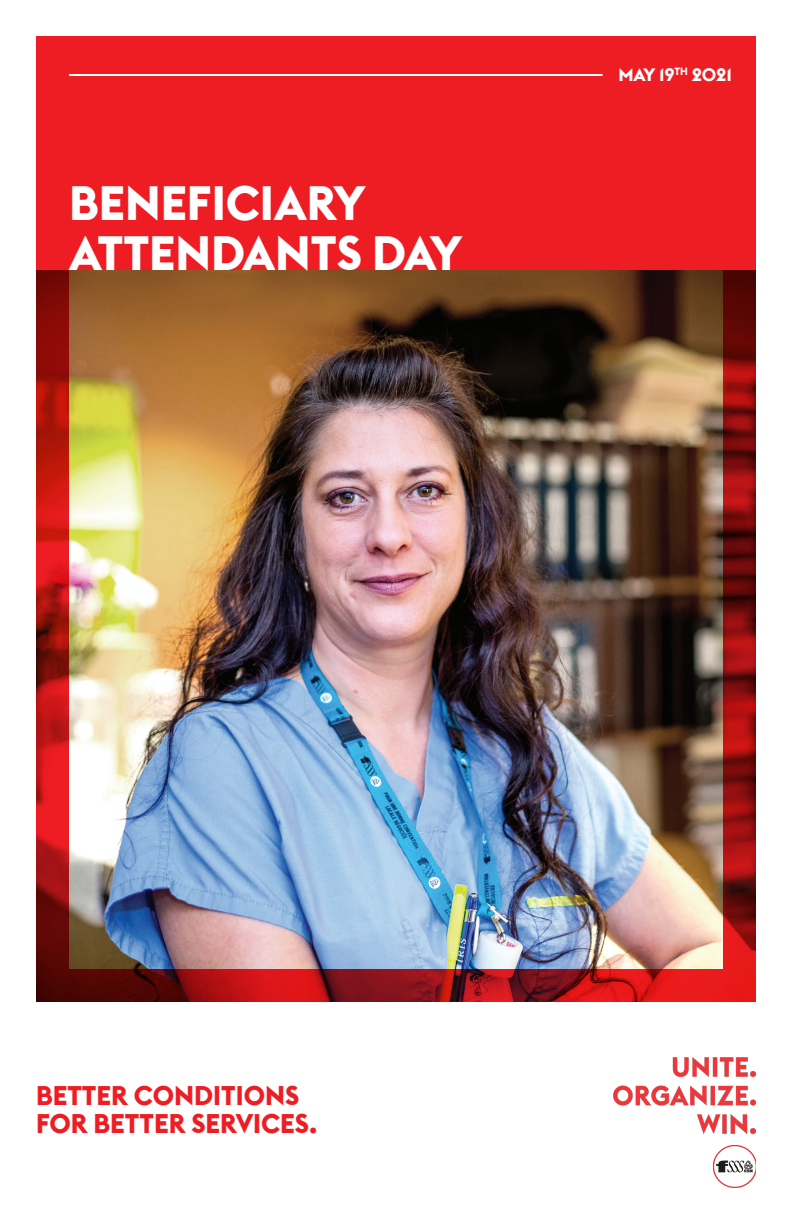
<style>
.page{position:relative;width:792px;height:1224px;background:#fff}
.page>*{position:absolute;margin:0;border:0;box-sizing:border-box;transform-origin:0 0}
.t1{font:700 48px/50px "Euclid BP";color:#fff}
.t2{font:700 26.9px/28.4px "Euclid BP";color:#ee1d23}
.t3{font:700 18px "Euclid BP";letter-spacing:-.01em;color:#fff}
</style>
<div class="page">
<img style="left:69px;top:270px;width:654px;height:699px">
<div style="left:36px;top:36px;width:720px;height:234px;background:#ee1d23"></div>
<svg style="left:36px;top:270px;width:33px;height:732px;background:#a6120f"></svg>
<svg style="left:69px;top:969px;width:654px;height:33px;background:#9b1115"></svg>
<svg style="left:723px;top:270px;width:33px;height:732px;background:#8a0e0d"></svg>
<img style="left:713px;top:1145px;width:43px;height:43px">
<img style="left:613px;top:1058px;width:143px;height:76px">
<hr style="left:69px;top:74px;width:534px;height:2px;background:#fff">
<p class="t1" style="left:69px;top:178px;width:394px">BENEFICIARY<br>ATTENDANTS DAY</p>
<p class="t3" style="left:618px;top:63px;width:115px">MAY 19<sup>TH</sup> 2021</p>
<p class="t2" style="left:36px;top:1081px;width:283px">BETTER CONDITIONS<br>FOR BETTER SERVICES.</p>
</div>
